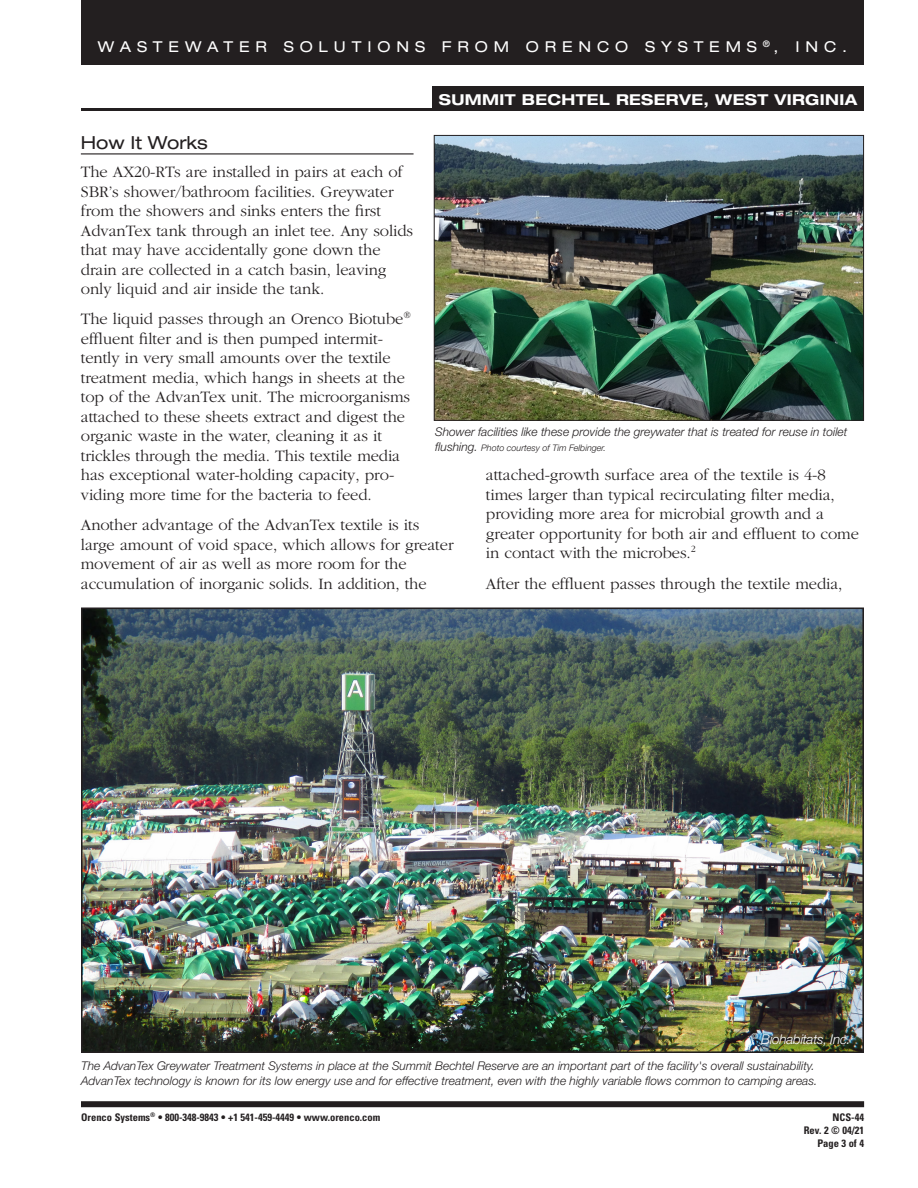
<style>
.page{position:relative;width:918px;height:1188px;background:#fff}
.page>*{position:absolute;margin:0;border:0;box-sizing:border-box;transform-origin:0 0}
.Story_sub-heads{font:expanded 18px "Helvetica Neue";letter-spacing:-.005em;color:#231f20}
.Story_Text{font:300 16.5px/19.5px "Garamond";letter-spacing:-.005em;color:#231f20}
.t1{font:expanded 15px "Helvetica Neue";letter-spacing:.395em;color:#fff}
.Location_Utility{font:700 expanded 15px "Helvetica Neue";letter-spacing:.025em;color:#fff}
.Captions{font:italic 300 13.5px "Helvetica Neue";letter-spacing:-.02em;color:#fff}
.Captions-2{font:italic 300 12px/15px "Helvetica Neue";color:#231f20}
.t2{font:700 condensed 10.5px/12.6px "Univers";color:#231f20;text-align:right}
.Captions-3{font:italic 300 9px "Helvetica Neue";color:#231f20}
.s1{font-size:12px}
</style>
<div class="page">
<div style="left:81px;top:0;width:783px;height:65px;background:#231f20"></div>
<div style="left:81px;top:1101px;width:783px;height:6px;background:#231f20"></div>
<hr style="left:81px;top:108px;width:783px;height:3px;background:#231f20">
<hr style="left:81px;top:153px;width:333px;height:1px;background:#231f20">
<div style="left:432px;top:86px;width:432px;height:23px;background:#231f20"></div>
<img style="left:84px;top:611px;width:777px;height:439px">
<div style="left:81px;top:608px;width:783px;height:445px;border:2px solid #231f20"></div>
<img style="left:436px;top:137px;width:426px;height:282px">
<div style="left:434px;top:135px;width:430px;height:286px;border:1px solid #231f20"></div>
<img style="left:749px;top:1030px;width:103px;height:20px">
<p class="t1" style="left:98px;top:38px;width:751px">WASTEWATER SOLUTIONS FROM ORENCO SYSTEMS <sup>®</sup>, INC.</p>
<p class="Location_Utility" style="left:439px;top:90px;width:420px">SUMMIT BECHTEL RESERVE, WEST VIRGINIA</p>
<p class="Story_sub-heads" style="left:81px;top:132px;width:129px">How It Works</p>
<p class="Story_Text" style="left:81px;top:162px;width:334px">The AX20-RTs are installed in pairs at each of SBR’s shower/bathroom facilities. Greywater from the showers and sinks enters the first AdvanTex tank through an inlet tee. Any solids that may have accidentally gone down the drain are collected in a catch basin, leaving only liquid and air inside the tank.</p>
<p class="Story_Text" style="left:81px;top:310px;width:332px">The liquid passes through an Orenco Biotube<sup>® </sup>effluent filter and is then pumped intermit&shy;tently in very small amounts over the textile treatment media, which hangs in sheets at the top of the AdvanTex unit. The microorganisms attached to these sheets extract and digest the organic waste in the water, cleaning it as it trickles through the media. This textile media has exceptional water-holding capacity, pro&shy;viding more time for the bacteria to feed.</p>
<p class="Story_Text" style="left:81px;top:515px;width:374px">Another advantage of the AdvanTex textile is its large amount of void space, which allows for greater movement of air as well as more room for the accumulation of inorganic solids. In addition, the</p>
<p class="Captions-2" style="left:435px;top:424px;width:414px">Shower facilities like these provide the greywater that is treated for reuse in toilet</p>
<p class="Captions-3" style="left:435px;top:443px;width:172px"><span class="s1">flushing.</span> Photo courtesy of Tim Felbinger.</p>
<p class="Story_Text" style="left:486px;top:466px;width:375px">attached-growth surface area of the textile is 4-8 times larger than typical recirculating filter media, providing more area for microbial growth and a greater opportunity for both air and effluent to come in contact with the microbes.<sup>2</sup></p>
<p class="Story_Text" style="left:486px;top:574px;width:358px">After the effluent passes through the textile media,</p>
<p class="Captions" style="left:752px;top:1032px;width:100px"><sup>©</sup> Biohabitats, Inc.</p>
<p class="Captions-2" style="left:81px;top:1058px;width:738px">The AdvanTex Greywater Treatment Systems in place at the Summit Bechtel Reserve are an important part of the facility's overall sustainability.<br>AdvanTex technology is known for its low energy use and for effective treatment, even with the highly variable flows common to camping areas.</p>
<p class="t2" style="left:81px;top:1111px;width:301px">Orenco Systems<sup>®</sup> • 800-348-9843 • +1 541-459-4449 • www.orenco.com</p>
<p class="t2" style="left:804px;top:1111px;width:62px">NCS-44<br>Rev. 2 © 04/21<br>Page 3 of 4</p>
</div>
